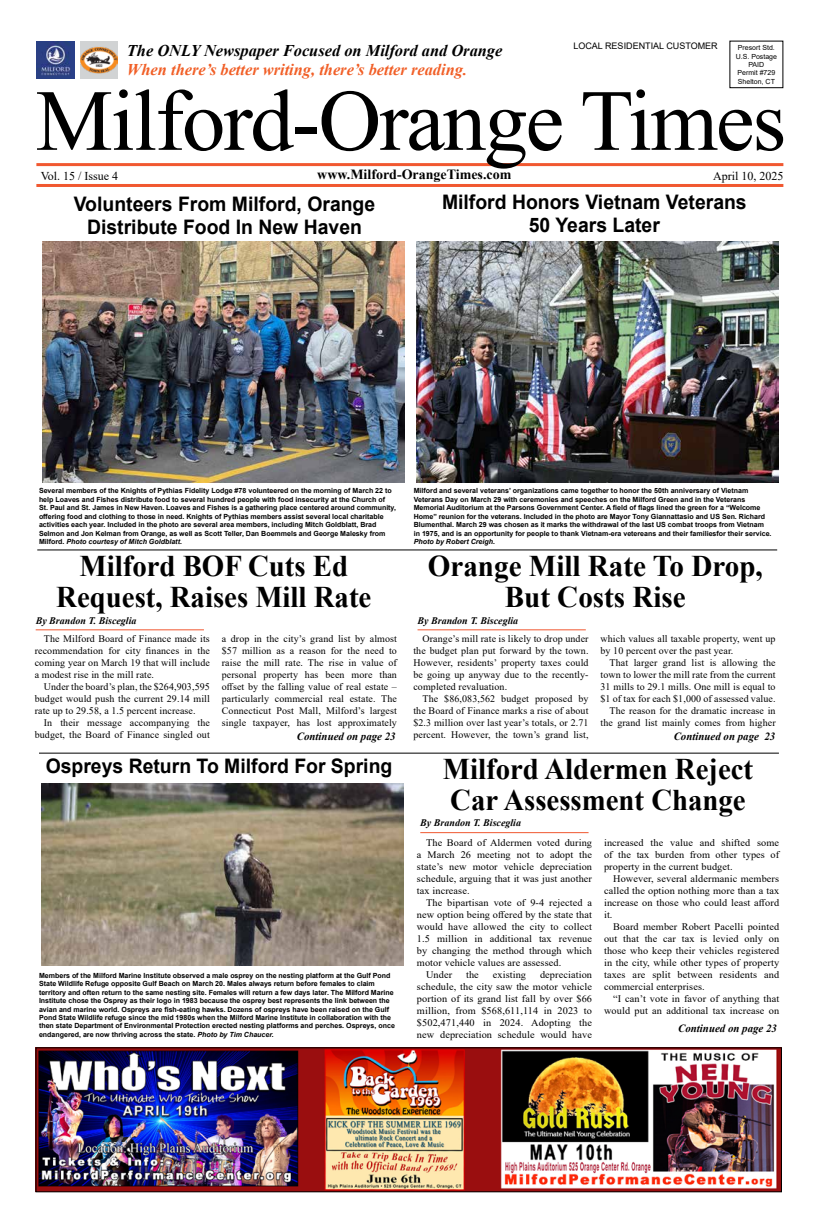
<style>
.page{position:relative;width:819px;height:1224px;background:#fff}
.page>*{position:absolute;margin:0;border:0;box-sizing:border-box;transform-origin:0 0}
.t1{font:87px "Times New Roman";letter-spacing:-.025em;color:#000}
.t2{font:700 30px/31px "Times New Roman";color:#000;text-align:center;scale:.96 1}
.t3{font:700 30px/31px "Times New Roman";color:#000;text-align:center}
.t4{font:700 20px/23px "Arial";color:#000;text-align:center}
.t5{font:italic 700 16.4px "Times New Roman";color:#f15f27}
.t6{font:italic 700 16.4px "Times New Roman";color:#000}
.t7{font:700 14px "Times New Roman";color:#000}
.t8{font:12px "Times New Roman";color:#000}
.t9{font:italic 700 11px "Times New Roman";color:#000}
.t10{font:10px/12px "Times New Roman";letter-spacing:.01em;color:#000;text-align:justify}
.t11{font:italic 700 10px "Times New Roman";color:#000}
.t12{font:9px "Arial";color:#000}
.t13{font:700 7.1px/8.5px "Arial";color:#000}
.t14{font:italic 700 7.1px "Arial";color:#000}
.t15{font:7px/8.4px "Arial";color:#000;text-align:center}
.s1{font-style:italic}
</style>
<div class="page">
<hr style="left:36px;top:163px;width:747px;height:3px;background:#f15830">
<hr style="left:36px;top:184px;width:747px;height:3px;background:#f15830">
<img style="left:36px;top:41px;width:38px;height:38px">
<div style="left:80px;top:41px;width:38px;height:38px;background:#d1d3d4"></div>
<img style="left:81px;top:47px;width:36px;height:27px">
<hr style="left:418px;top:629px;width:168px;height:1px;background:#f15830">
<hr style="left:36px;top:629px;width:168px;height:1px;background:#f15830">
<hr style="left:39px;top:753px;width:740px;height:1px;background:#000">
<img style="left:37px;top:1049px;width:743px;height:141px">
<div style="left:35px;top:1047px;width:747px;height:145px;border:1px solid #000"></div>
<img style="left:417px;top:242px;width:362px;height:240px">
<hr style="left:420px;top:832px;width:169px;height:1px;background:#f15830">
<img style="left:43px;top:242px;width:362px;height:240px">
<img style="left:42px;top:783px;width:362px;height:183px">
<hr style="left:37px;top:550px;width:740px;height:1px;background:#000">
<p class="t12" style="left:573px;top:39px;width:146px">LOCAL RESIDENTIAL CUSTOMER</p>
<h3 class="t6" style="left:127px;top:39px;width:377px">The ONLY Newspaper Focused on Milford and Orange</h3>
<h3 class="t5" style="left:127px;top:58px;width:342px">When there’s better writing, there’s better reading.</h3>
<h1 class="t1" style="left:36px;top:59px;width:752px">Milford-Orange Times</h1>
<p class="t15" style="left:736px;top:43px;width:43px">Presort Std.<br>U.S. Postage<br>PAID<br>Permit #729<br>Shelton, CT</p>
<h3 class="t7" style="left:317px;top:165px;width:196px">www.Milford-OrangeTimes.com</h3>
<p class="t8" style="left:41px;top:167px;width:79px">Vol. 15 / Issue 4</p>
<p class="t8" style="left:713px;top:167px;width:72px">April 10, 2025</p>
<h3 class="t4" style="left:74px;top:193px;width:303px">Volunteers From Milford, Orange<br>Distribute Food In New Haven</h3>
<h3 class="t4" style="left:442px;top:191px;width:306px">Milford Honors Vietnam Veterans<br>50 Years Later</h3>
<p class="t13" style="left:39px;top:486px;width:359px">Several members of the Knights of Pythias Fidelity Lodge #78 volunteered on the morning of March 22 to help Loaves and Fishes distribute food to several hundred people with food insecurity at the Church of<br>St. Paul and St. James in New Haven. Loaves and Fishes is a gathering place centered around community, offering food and clothing to those in need. Knights of Pythias members assist several local charitable activities each year. Included in the photo are several area members, including Mitch Goldblatt, Brad Selmon and Jon Kelman from Orange, as well as Scott Teller, Dan Boemmels and George Malesky from Milford. <span class="s1">Photo courtesy of Mitch Goldblatt.</span></p>
<h2 class="t2" style="left:56px;top:550px;width:330px">Milford BOF Cuts Ed<br>Request, Raises Mill Rate</h2>
<p class="t10" style="left:35px;top:632px;width:177px;text-indent:9px">The Milford Board of Finance made its recommendation for city finances in the coming year on March 19 that will include a modest rise in the mill rate.</p>
<p class="t10" style="left:35px;top:680px;width:177px;text-indent:9px">Under the board’s plan, the $264,903,595 budget would push the current 29.14 mill rate up to 29.58, a 1.5 percent increase.</p>
<p class="t10" style="left:35px;top:716px;width:177px;text-align:right">In their message accompanying the budget, the Board of Finance singled out</p>
<p class="t11" style="left:36px;top:613px;width:102px">By Brandon T. Bisceglia</p>
<p class="t10" style="left:222px;top:632px;width:177px">a drop in the city’s grand list by almost $57 million as a reason for the need to raise the mill rate. The rise in value of personal property has been more than offset by the falling value of real estate – particularly commercial real estate. The Connecticut Post Mall, Milford’s largest single taxpayer, has lost approximately</p>
<p class="t9" style="left:297px;top:729px;width:100px">Continued on page 23</p>
<h3 class="t4" style="left:46px;top:755px;width:348px">Ospreys Return To Milford For Spring</h3>
<p class="t13" style="left:39px;top:971px;width:357px">Members of the Milford Marine Institute observed a male osprey on the nesting platform at the Gulf Pond State Wildlife Refuge opposite Gulf Beach on March 20. Males always return before females to claim territory and often return to the same nesting site. Females will return a few days later. The Milford Marine Institute chose the Osprey as their logo in 1983 because the osprey best represents the link between the avian and marine world. Ospreys are fish-eating hawks. Dozens of ospreys have been raised on the Gulf Pond State Wildlife refuge since the mid 1980s when the Milford Marine Institute in collaboration with the then state Department of Environmental Protection erected nesting platforms and perches. Ospreys, once endangered, are now thriving across the state. <span class="s1">Photo by Tim Chaucer.</span></p>
<p class="t13" style="left:414px;top:486px;width:359px">Milford and several veterans’ organizations came together to honor the 50th anniversary of Vietnam Veterans Day on March 29 with ceremonies and speeches on the Milford Green and in the Veterans Memorial Auditorium at the Parsons Government Center. A field of flags lined the green for a “Welcome Home” reunion for the veterans. Included in the photo are Mayor Tony Giannattasio and US Sen. Richard Blumenthal. March 29 was chosen as it marks the withdrawal of the last US combat troops from Vietnam in 1975, and is an opportunity for people to thank Vietnam-era vetereans and their familiesfor their service.</p>
<p class="t14" style="left:414px;top:537px;width:83px">Photo by Robert Creigh.</p>
<h2 class="t3" style="left:428px;top:550px;width:336px">Orange Mill Rate To Drop,<br>But Costs Rise</h2>
<p class="t10" style="left:413px;top:632px;width:177px;text-indent:9px">Orange’s mill rate is likely to drop under the budget plan put forward by the town.<br>However, residents’ property taxes could be going up anyway due to the recently&shy;completed revaluation.</p>
<p class="t10" style="left:413px;top:692px;width:177px;text-indent:9px">The $86,083,562 budget proposed by the Board of Finance marks a rise of about $2.3 million over last year’s totals, or 2.71 percent. However, the town’s grand list,</p>
<p class="t11" style="left:418px;top:613px;width:102px">By Brandon T. Bisceglia</p>
<p class="t10" style="left:601px;top:632px;width:177px">which values all taxable property, went up by 10 percent over the past year.</p>
<p class="t10" style="left:601px;top:656px;width:177px;text-align:right">That larger grand list is allowing the town to lower the mill rate from the current 31 mills to 29.1 mills. One mill is equal to $1 of tax for each $1,000 of assessed value.<br>The reason for the dramatic increase in the grand list mainly comes from higher</p>
<p class="t9" style="left:674px;top:729px;width:103px">Continued on page 23</p>
<h2 class="t2" style="left:443px;top:753px;width:325px;text-align:left">Milford Aldermen Reject<br>Car Assessment Change</h2>
<p class="t10" style="left:417px;top:836px;width:177px;text-indent:9px">The Board of Aldermen voted during a March 26 meeting not to adopt the state’s new motor vehicle depreciation schedule, arguing that it was just another tax increase.</p>
<p class="t10" style="left:426px;top:896px;width:168px">The bipartisan vote of 9-4 rejected a</p>
<p class="t10" style="left:417px;top:908px;width:177px">new option being offered by the state that</p>
<p class="t10" style="left:417px;top:920px;width:177px">would have allowed the city to collect</p>
<p class="t10" style="left:417px;top:932px;width:177px">1.5 million in additional tax revenue</p>
<p class="t10" style="left:417px;top:944px;width:177px">by changing the method through which</p>
<p class="t10" style="left:417px;top:956px;width:146px">motor vehicle values are assessed.</p>
<p class="t10" style="left:426px;top:968px;width:28px">Under</p>
<p class="t10" style="left:466px;top:968px;width:14px">the</p>
<p class="t10" style="left:493px;top:968px;width:35px">existing</p>
<p class="t11" style="left:420px;top:816px;width:102px">By Brandon T. Bisceglia</p>
<p class="t10" style="left:604px;top:836px;width:177px">increased the value and shifted some of the tax burden from other types of property in the current budget.</p>
<p class="t10" style="left:604px;top:872px;width:177px;text-indent:9px">However, several aldermanic members called the option nothing more than a tax increase on those who could least afford it.</p>
<p class="t10" style="left:604px;top:920px;width:177px;text-indent:9px">Board member Robert Pacelli pointed out that the car tax is levied only on those who keep their vehicles registered in the city, while other types of property taxes are split between residents and commercial enterprises.</p>
<p class="t10" style="left:604px;top:992px;width:177px;text-align:right">“I can’t vote in favor of anything that would put an additional tax increase on</p>
<p class="t9" style="left:678px;top:1021px;width:100px">Continued on page 23</p>
<p class="t10" style="left:417px;top:968px;width:177px;text-indent:123px">depreciation schedule, the city saw the motor vehicle portion of its grand list fall by over $66 million, from $568,611,114 in 2023 to $502,471,440 in 2024. Adopting the new depreciation schedule would have</p>
</div>
